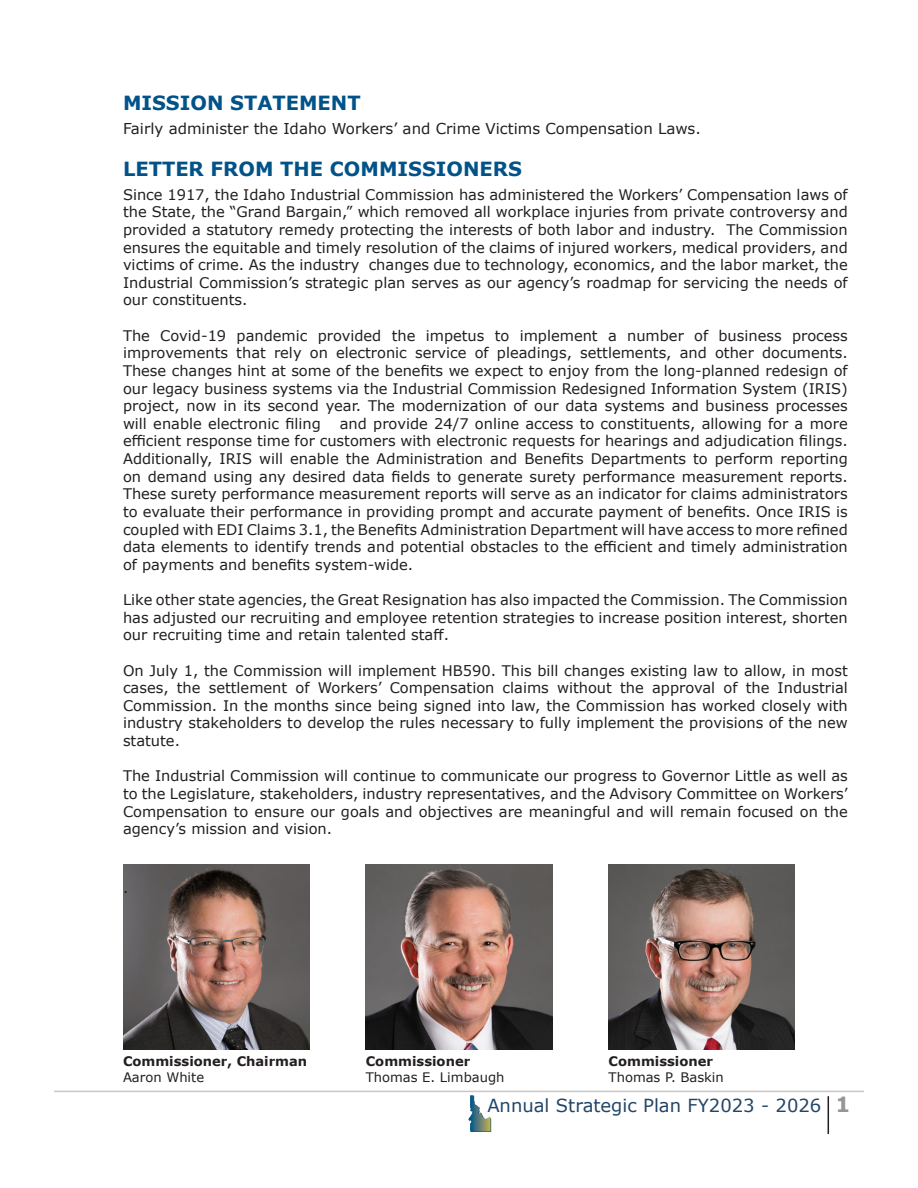
<style>
.page{position:relative;width:918px;height:1188px;background:#fff}
.page>*{position:absolute;margin:0;border:0;box-sizing:border-box;transform-origin:0 0}
.t1{font:700 19.5px "Verdana";color:#005288}
.t2{font:18px "Verdana";color:#224668}
.t3{font:15px "Verdana";color:#231f20}
.t4{font:14.7px/17.7px "Verdana";color:#231f20;text-align:justify}
.t5{font:700 13.2px "Verdana";color:#231f20}
.t6{font:13.2px "Verdana";color:#231f20}
.s1{font-weight:700;font-size:21px;color:#939598}
</style>
<div class="page">
<hr style="left:54px;top:1091px;width:810px;height:1px;background:#c7c8ca">
<hr style="left:828px;top:1096px;width:1px;height:38px;background:#231f20">
<svg style="left:468px;top:1095px;width:23px;height:37px"></svg>
<img style="left:366px;top:864px;width:186px;height:185px">
<img style="left:123px;top:864px;width:186px;height:185px">
<img style="left:609px;top:864px;width:186px;height:185px">
<p class="t1" style="left:123px;top:89px;width:239px">MISSION STATEMENT</p>
<p class="t3" style="left:123px;top:119px;width:579px">Fairly administer the Idaho Workers’ and Crime Victims Compensation Laws.</p>
<p class="t1" style="left:123px;top:155px;width:400px">LETTER FROM THE COMMISSIONERS</p>
<p class="t4" style="left:123px;top:185px;width:726px">Since 1917, the Idaho Industrial Commission has administered the Workers’ Compensation laws of the State, the “Grand Bargain,” which removed all workplace injuries from private controversy and provided a statutory remedy protecting the interests of both labor and industry. The Commission ensures the equitable and timely resolution of the claims of injured workers, medical providers, and victims of crime. As the industry changes due to technology, economics, and the labor market, the Industrial Commission’s strategic plan serves as our agency’s roadmap for servicing the needs of our constituents.</p>
<p class="t4" style="left:123px;top:326px;width:726px">The Covid-19 pandemic provided the impetus to implement a number of business process improvements that rely on electronic service of pleadings, settlements, and other documents.<br>These changes hint at some of the benefits we expect to enjoy from the long-planned redesign of our legacy business systems via the Industrial Commission Redesigned Information System (IRIS) project, now in its second year. The modernization of our data systems and business processes will enable electronic filing</p>
<p class="t4" style="left:123px;top:414px;width:726px;text-indent:217px">and provide 24/7 online access to constituents, allowing for a more efficient response time for customers with electronic requests for hearings and adjudication filings.<br>Additionally, IRIS will enable the Administration and Benefits Departments to perform reporting on demand using any desired data fields to generate surety performance measurement reports.<br>These surety performance measurement reports will serve as an indicator for claims administrators to evaluate their performance in providing prompt and accurate payment of benefits. Once IRIS is coupled with EDI Claims 3.1, the Benefits Administration Department will have access to more refined data elements to identify trends and potential obstacles to the efficient and timely administration of payments and benefits system-wide.</p>
<p class="t4" style="left:123px;top:591px;width:726px">Like other state agencies, the Great Resignation has also impacted the Commission. The Commission has adjusted our recruiting and employee retention strategies to increase position interest, shorten our recruiting time and retain talented staff.</p>
<p class="t4" style="left:123px;top:661px;width:726px">On July 1, the Commission will implement HB590. This bill changes existing law to allow, in most cases, the settlement of Workers’ Compensation claims without the approval of the Industrial Commission. In the months since being signed into law, the Commission has worked closely with industry stakeholders to develop the rules necessary to fully implement the provisions of the new statute.</p>
<p class="t4" style="left:123px;top:767px;width:726px">The Industrial Commission will continue to communicate our progress to Governor Little as well as to the Legislature, stakeholders, industry representatives, and the Advisory Committee on Workers’ Compensation to ensure our goals and objectives are meaningful and will remain focused on the agency’s mission and vision.</p>
<p class="t4" style="left:123px;top:879px;width:7px">.</p>
<p class="t5" style="left:123px;top:1052px;width:186px">Commissioner, Chairman</p>
<p class="t6" style="left:123px;top:1068px;width:83px">Aaron White</p>
<p class="t5" style="left:366px;top:1052px;width:106px">Commissioner</p>
<p class="t6" style="left:366px;top:1068px;width:140px">Thomas E. Limbaugh</p>
<p class="t5" style="left:609px;top:1052px;width:106px">Commissioner</p>
<p class="t6" style="left:609px;top:1068px;width:117px">Thomas P. Baskin</p>
<p class="t2" style="left:487px;top:1093px;width:364px">Annual Strategic Plan FY2023 - 2026 <span class="s1">1</span></p>
</div>
